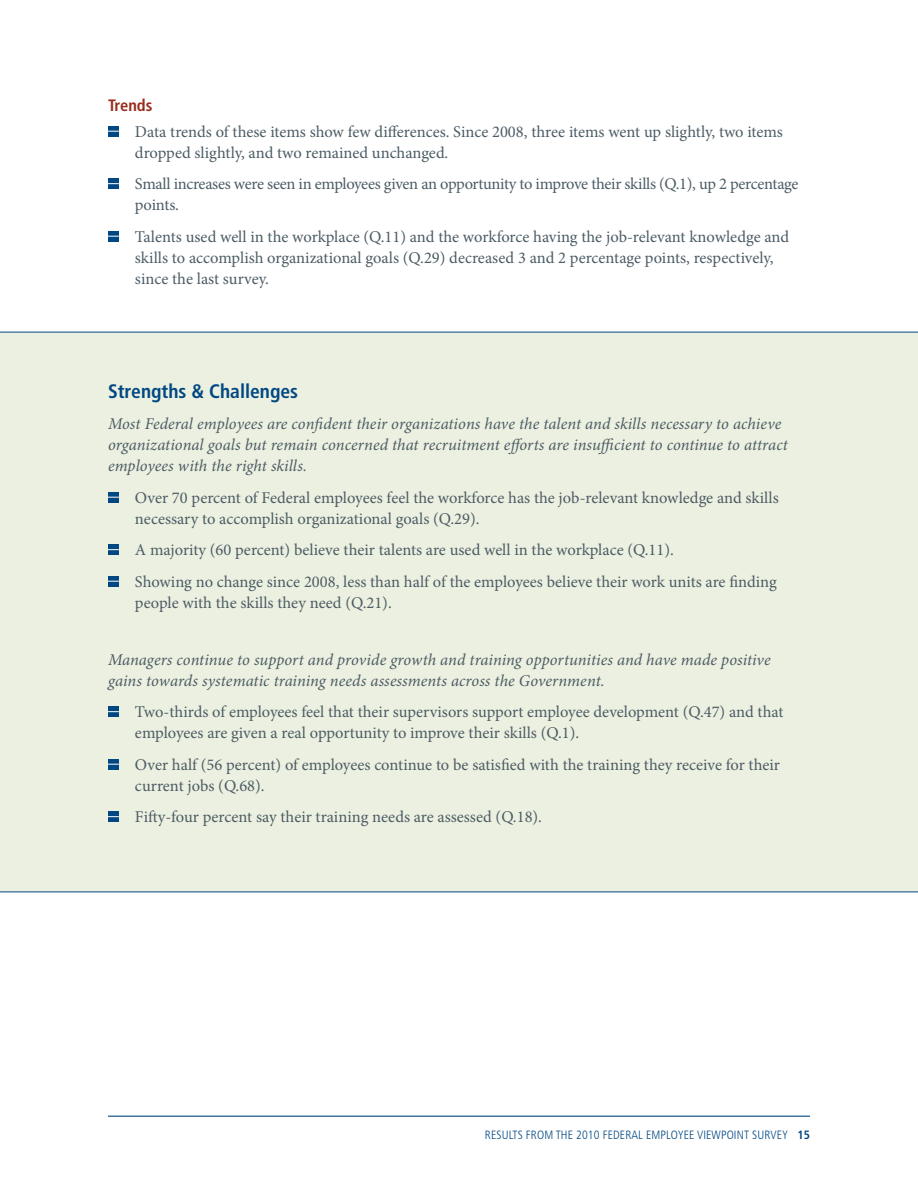
<style>
.page{position:relative;width:918px;height:1188px;background:#fff}
.page>*{position:absolute;margin:0;border:0;box-sizing:border-box;transform-origin:0 0}
.t1{font:700 condensed 19.5px "Frutiger LT Std";color:#014882}
.t2{font:16.5px/21px "Minion Pro";letter-spacing:-.005em;color:#4c5c65}
.Body_Text{font:italic 16.5px/21px "Minion Pro";color:#4c5c65}
.t3{font:700 condensed 16.5px "Frutiger LT Std";color:#972c19}
.t4{font:300 condensed 12px "Frutiger LT Std";letter-spacing:.01em;color:#014882}
.s1{font-weight:700}
</style>
<div class="page">
<hr style="left:108px;top:1116px;width:702px;height:1px;background:#014882">
<div style="left:0;top:332px;width:918px;height:560px;background:#ecf0e0"></div>
<svg style="left:108px;top:126px;width:11px;height:11px"></svg>
<svg style="left:108px;top:178px;width:11px;height:11px"></svg>
<svg style="left:108px;top:231px;width:11px;height:11px"></svg>
<svg style="left:108px;top:492px;width:11px;height:11px"></svg>
<svg style="left:108px;top:544px;width:11px;height:11px"></svg>
<svg style="left:108px;top:576px;width:11px;height:11px"></svg>
<svg style="left:108px;top:706px;width:11px;height:11px"></svg>
<svg style="left:108px;top:759px;width:11px;height:11px"></svg>
<svg style="left:108px;top:812px;width:11px;height:10px"></svg>
<h3 class="t3" style="left:108px;top:96px;width:46px">Trends</h3>
<p class="t2" style="left:135px;top:121px;width:650px">Data trends of these items show few differences. Since 2008, three items went up slightly, two items dropped slightly, and two remained unchanged.</p>
<p class="t2" style="left:135px;top:174px;width:665px">Small increases were seen in employees given an opportunity to improve their skills (Q.1), up 2 percentage points.</p>
<p class="t2" style="left:135px;top:226px;width:656px">Talents used well in the workplace (Q.11) and the workforce having the job-relevant knowledge and skills to accomplish organizational goals (Q.29) decreased 3 and 2 percentage points, respectively, since the last survey.</p>
<h4 class="t1" style="left:108px;top:380px;width:192px">Strengths &amp; Challenges</h4>
<p class="Body_Text" style="left:108px;top:414px;width:681px">Most Federal employees are confident their organizations have the talent and skills necessary to achieve organizational goals but remain concerned that recruitment efforts are insufficient to continue to attract employees with the right skills.</p>
<p class="t2" style="left:135px;top:487px;width:645px">Over 70 percent of Federal employees feel the workforce has the job-relevant knowledge and skills necessary to accomplish organizational goals (Q.29).</p>
<p class="t2" style="left:135px;top:540px;width:540px">A majority (60 percent) believe their talents are used well in the workplace (Q.11).</p>
<p class="t2" style="left:135px;top:571px;width:643px">Showing no change since 2008, less than half of the employees believe their work units are finding people with the skills they need (Q.21).</p>
<p class="Body_Text" style="left:108px;top:649px;width:664px">Managers continue to support and provide growth and training opportunities and have made positive gains towards systematic training needs assessments across the Government.</p>
<p class="t2" style="left:135px;top:702px;width:650px">Two-thirds of employees feel that their supervisors support employee development (Q.47) and that employees are given a real opportunity to improve their skills (Q.1).</p>
<p class="t2" style="left:135px;top:754px;width:647px">Over half (56 percent) of employees continue to be satisfied with the training they receive for their current jobs (Q.68).</p>
<p class="t2" style="left:135px;top:807px;width:409px">Fifty-four percent say their training needs are assessed (Q.18).</p>
<p class="t4" style="left:485px;top:1128px;width:327px">RESULTS FROM THE 2010 FEDERAL EMPLOYEE VIEWPOINT SURVEY <span class="s1">15</span></p>
</div>
